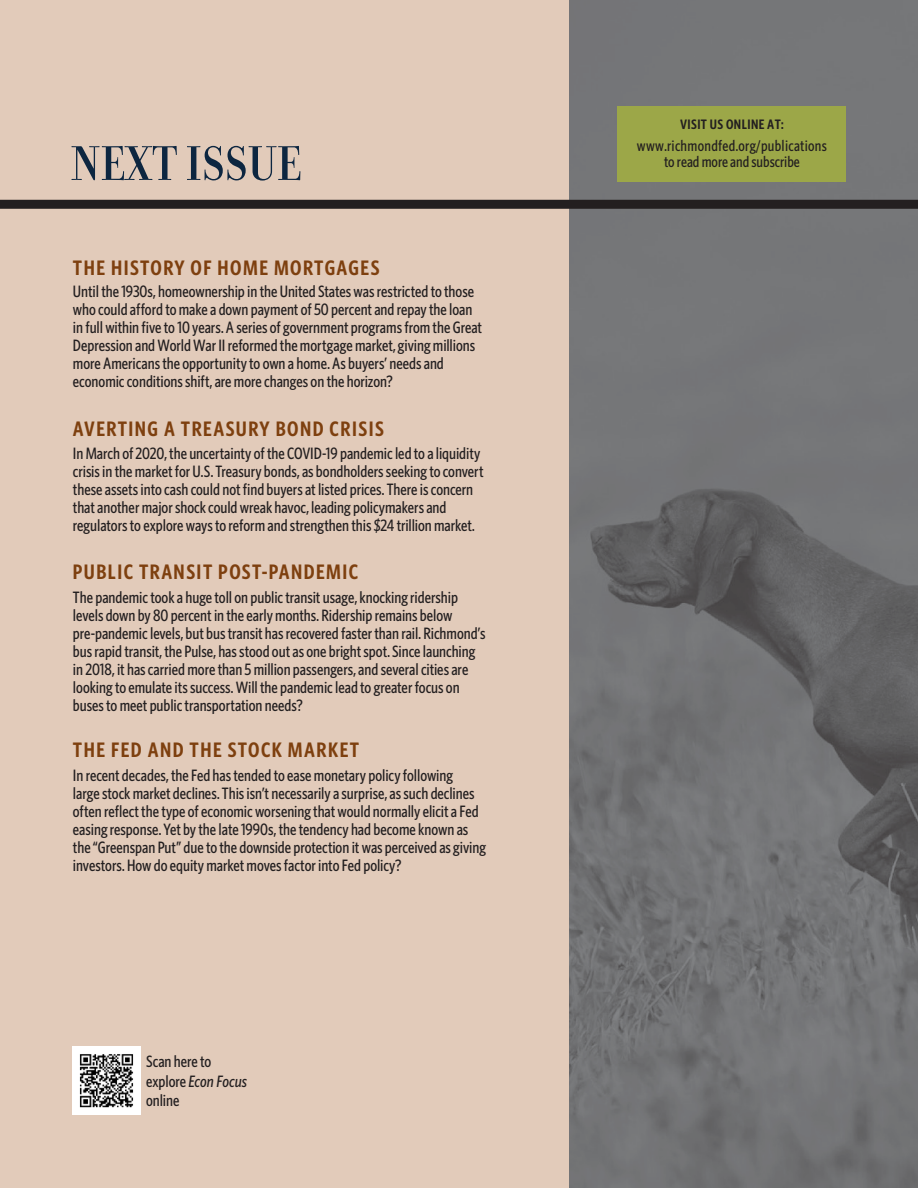
<style>
.page{position:relative;width:918px;height:1188px;background:#fff}
.page>*{position:absolute;margin:0;border:0;box-sizing:border-box;transform-origin:0 0}
.t1{font:700 52.5px "Filosofia Grand OT";letter-spacing:.01em;color:#0d2640}
.t2{font:600 21px "Whitney Condensed";letter-spacing:.07em;color:#7e400f}
.t3{font:500 16.5px/18px "Whitney Condensed";color:#231f20}
.t4{font:500 15.6px/16.5px "Whitney Condensed";letter-spacing:.02em;color:#231f20;text-align:center}
.t5{font:600 13.8px "Whitney Condensed";letter-spacing:.03em;color:#231f20}
.s1{font-style:italic}
</style>
<div class="page">
<img style="left:569px;top:0;width:349px;height:1188px">
<div style="left:0;top:0;width:569px;height:1188px;background:#e2cbba"></div>
<div style="left:0;top:200px;width:918px;height:9px;background:#231f20"></div>
<div style="left:618px;top:106px;width:228px;height:76px;background:#9ca748"></div>
<img style="left:72px;top:1047px;width:68px;height:68px">
<h1 class="t1" style="left:71px;top:135px;width:232px">NEXT ISSUE</h1>
<p class="t2" style="left:73px;top:254px;width:308px">THE HISTORY OF HOME MORTGAGES</p>
<p class="t3" style="left:73px;top:282px;width:411px">Until the 1930s, homeownership in the United States was restricted to those who could afford to make a down payment of 50 percent and repay the loan in full within five to 10 years. A series of government programs from the Great Depression and World War II reformed the mortgage market, giving millions more Americans the opportunity to own a home. As buyers’ needs and economic conditions shift, are more changes on the horizon?</p>
<p class="t2" style="left:73px;top:415px;width:312px">AVERTING A TREASURY BOND CRISIS</p>
<p class="t3" style="left:73px;top:444px;width:412px">In March of 2020, the uncertainty of the COVID-19 pandemic led to a liquidity crisis in the market for U.S. Treasury bonds, as bondholders seeking to convert these assets into cash could not find buyers at listed prices. There is concern that another major shock could wreak havoc, leading policymakers and regulators to explore ways to reform and strengthen this $24 trillion market.</p>
<p class="t2" style="left:73px;top:558px;width:287px">PUBLIC TRANSIT POST-PANDEMIC</p>
<p class="t3" style="left:73px;top:588px;width:414px">The pandemic took a huge toll on public transit usage, knocking ridership levels down by 80 percent in the early months. Ridership remains below pre-pandemic levels, but bus transit has recovered faster than rail. Richmond’s bus rapid transit, the Pulse, has stood out as one bright spot. Since launching in 2018, it has carried more than 5 million passengers, and several cities are looking to emulate its success. Will the pandemic lead to greater focus on buses to meet public transportation needs?</p>
<p class="t2" style="left:73px;top:736px;width:288px">THE FED AND THE STOCK MARKET</p>
<p class="t3" style="left:73px;top:766px;width:415px">In recent decades, the Fed has tended to ease monetary policy following<br>large stock market declines. This isn’t necessarily a surprise, as such declines often reflect the type of economic worsening that would normally elicit a Fed easing response. Yet by the late 1990s, the tendency had become known as the “Greenspan Put” due to the downside protection it was perceived as giving investors. How do equity market moves factor into Fed policy?</p>
<p class="t3" style="left:146px;top:1051px;width:102px;line-height:19.5px">Scan here to explore <span class="s1">Econ Focus </span>online</p>
<p class="t5" style="left:680px;top:115px;width:105px">VISIT US ONLINE AT:</p>
<p class="t4" style="left:637px;top:136px;width:191px">www.richmondfed.org/publications to read more and subscribe</p>
</div>
